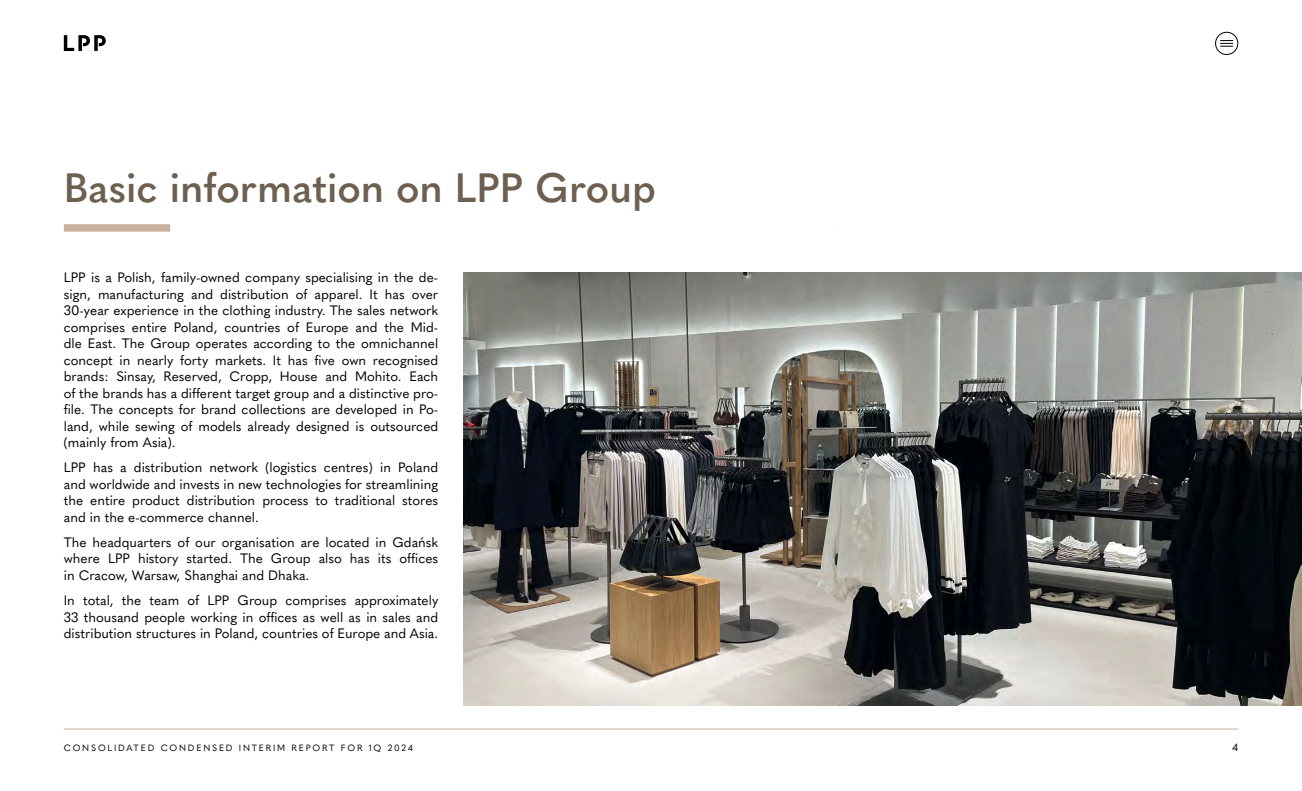
<style>
.page{position:relative;width:1302px;height:791px;background:#fff}
.page>*{position:absolute;margin:0;border:0;box-sizing:border-box;transform-origin:0 0}
.t1{font:600 40.5px "Quasimoda";color:#6e6051}
.t2{font:13.5px/16.5px "Quasimoda";color:#000;text-align:justify}
.t3{font:10.5px "Quasimoda";color:#000}
.t4{font:9px "Quasimoda";letter-spacing:.2em;color:#000}
</style>
<div class="page">
<hr style="left:64px;top:729px;width:1173px;height:1px;background:#c9b29e">
<div style="left:64px;top:224px;width:769px;height:8px;background:#c9b29e"></div>
<div style="left:170px;top:223px;width:663px;height:9px;background:#fff"></div>
<img style="left:463px;top:272px;width:838px;height:434px">
<svg style="left:64px;top:35px;width:42px;height:16px"></svg>
<svg style="left:1220px;top:40px;width:12px;height:7px"></svg>
<div style="left:1214px;top:32px;width:23px;height:23px;border:1px solid #000;border-radius:50%"></div>
<h1 class="t1" style="left:64px;top:156px;width:593px">Basic information on LPP Group</h1>
<p class="t2" style="left:64px;top:269px;width:376px">LPP is a Polish, family-owned company specialising in the de&shy;sign, manufacturing and distribution of apparel. It has over 30-year experience in the clothing industry. The sales network comprises entire Poland, countries of Europe and the Mid&shy;dle East. The Group operates according to the omnichannel concept in nearly forty markets. It has five own recognised brands: Sinsay, Reserved, Cropp, House and Mohito. Each of the brands has a different target group and a distinctive pro&shy;file. The concepts for brand collections are developed in Po&shy;land, while sewing of models already designed is outsourced (mainly from Asia).</p>
<p class="t2" style="left:64px;top:458px;width:376px">LPP has a distribution network (logistics centres) in Poland and worldwide and invests in new technologies for streamlining the entire product distribution process to traditional stores and in the e-commerce channel.</p>
<p class="t2" style="left:64px;top:533px;width:376px">The headquarters of our organisation are located in Gdańsk where LPP history started. The Group also has its offices in Cracow, Warsaw, Shanghai and Dhaka.</p>
<p class="t2" style="left:64px;top:591px;width:376px">In total, the team of LPP Group comprises approximately 33 thousand people working in offices as well as in sales and distribution structures in Poland, countries of Europe and Asia.</p>
<p class="t4" style="left:64px;top:741px;width:350px">CONSOLIDATED CONDENSED INTERIM REPORT FOR 1Q 2024</p>
<p class="t3" style="left:1231px;top:739px;width:7px">4</p>
</div>
